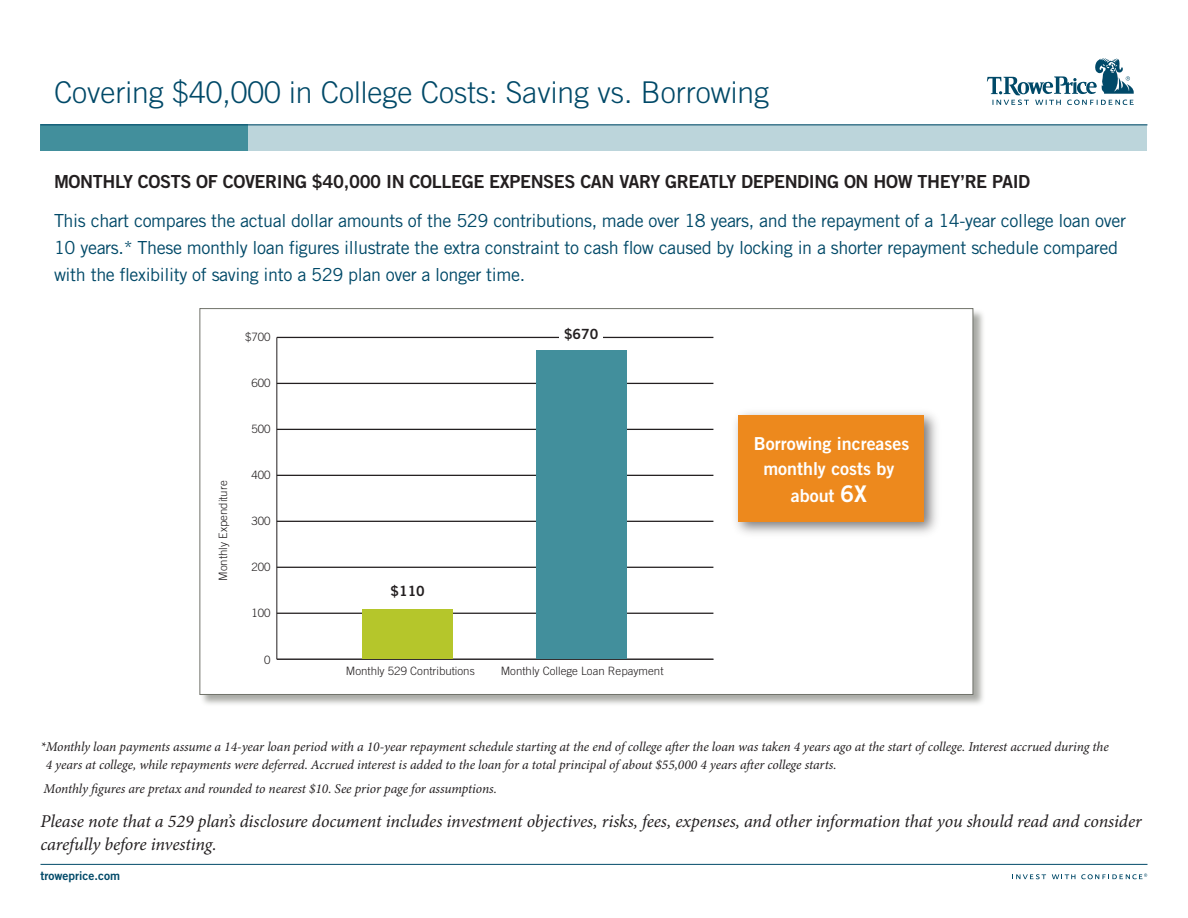
<style>
.page{position:relative;width:1188px;height:918px;background:#fff}
.page>*{position:absolute;margin:0;border:0;box-sizing:border-box;transform-origin:0 0}
.t1{font:300 30px "Trade Gothic LT Std";color:#004968}
.t2{font:18px/27px "Trade Gothic LT Std";letter-spacing:-.02em;color:#004968}
.t3{font:italic 18px/22.5px "Minion Pro";letter-spacing:-.005em;color:#231f20}
.t4{font:18px "Trade Gothic LT Std Bd 2";letter-spacing:-.02em;color:#231f20}
.t5{font:17.85px/27.6px "Trade Gothic LT Std Bd 2";color:#fff;text-align:center}
.t6{font:14.1px "Trade Gothic LT Std Bd 2";color:#231f20}
.t7{font:italic 13.5px/18px "Minion Pro";letter-spacing:-.005em;color:#231f20}
.t8{font:12px "Trade Gothic LT Std Bd 2";color:#004968}
.t9{font:300 11.55px "Trade Gothic LT Std";color:#231f20}
.s1{font-size:22.95px}
</style>
<div class="page">
<svg style="left:1012px;top:874px;width:34px;height:5px"></svg>
<svg style="left:1052px;top:874px;width:23px;height:5px"></svg>
<svg style="left:1081px;top:874px;width:66px;height:5px"></svg>
<hr style="left:40px;top:864px;width:1108px;height:1px;background:#004968">
<div style="left:40px;top:124px;width:1108px;height:28px;background:#bcd5db"></div>
<div style="left:40px;top:124px;width:208px;height:28px;background:#428f9c"></div>
<hr style="left:40px;top:124px;width:1108px;height:1px;background:#004968">
<svg style="left:987px;top:58px;width:147px;height:47px"></svg>
<div style="left:199px;top:308px;width:787px;height:399px;background:#70726a;opacity:.6"></div>
<div style="left:200px;top:309px;width:773px;height:385px;background:#fff"></div>
<hr style="left:277px;top:337px;width:1px;height:322px;background:#231f20">
<hr style="left:277px;top:659px;width:436px;height:1px;background:#231f20">
<hr style="left:277px;top:613px;width:436px;height:1px;background:#231f20">
<hr style="left:277px;top:567px;width:436px;height:1px;background:#231f20">
<hr style="left:277px;top:521px;width:436px;height:1px;background:#231f20">
<hr style="left:277px;top:475px;width:436px;height:1px;background:#231f20">
<hr style="left:277px;top:429px;width:436px;height:1px;background:#231f20">
<hr style="left:277px;top:383px;width:436px;height:1px;background:#231f20">
<hr style="left:277px;top:337px;width:436px;height:1px;background:#231f20">
<img style="left:735px;top:412px;width:202px;height:122px">
<div style="left:738px;top:415px;width:186px;height:106px;background:#ed891d"></div>
<div style="left:363px;top:609px;width:90px;height:50px;background:#b5c62b"></div>
<div style="left:536px;top:351px;width:90px;height:308px;background:#428f9c"></div>
<div style="left:560px;top:324px;width:43px;height:20px;background:#fff"></div>
<h1 class="t1" style="left:54px;top:75px;width:717px">Covering $40,000 in College Costs: Saving vs. Borrowing</h1>
<h2 class="t4" style="left:54px;top:171px;width:978px">MONTHLY COSTS OF COVERING $40,000 IN COLLEGE EXPENSES CAN VARY GREATLY DEPENDING ON HOW THEY’RE PAID</h2>
<p class="t2" style="left:54px;top:207px;width:1074px">This chart compares the actual dollar amounts of the 529 contributions, made over 18 years, and the repayment of a 14-year college loan over<br>10 years.* These monthly loan figures illustrate the extra constraint to cash flow caused by locking in a shorter repayment schedule compared with the flexibility of saving into a 529 plan over a longer time.</p>
<p class="t9" style="left:216px;top:581px;width:102px;rotate:-90deg">Monthly Expenditure</p>
<p class="t9" style="left:245px;top:330px;width:27px">$700</p>
<p class="t9" style="left:251px;top:376px;width:21px">600</p>
<p class="t9" style="left:251px;top:422px;width:21px">500</p>
<p class="t9" style="left:251px;top:468px;width:21px">400</p>
<p class="t9" style="left:251px;top:514px;width:21px">300</p>
<p class="t9" style="left:251px;top:560px;width:21px">200</p>
<p class="t9" style="left:251px;top:606px;width:21px">100</p>
<p class="t9" style="left:264px;top:653px;width:8px">0</p>
<p class="t6" style="left:391px;top:582px;width:36px">$110</p>
<p class="t6" style="left:564px;top:326px;width:36px">$670</p>
<p class="t9" style="left:346px;top:664px;width:131px">Monthly 529 Contributions</p>
<p class="t9" style="left:501px;top:664px;width:164px">Monthly College Loan Repayment</p>
<h3 class="t5" style="left:754px;top:429px;width:157px">BORROWING INCREASES</h3>
<h3 class="t5" style="left:763px;top:454px;width:133px">MONTHLY COSTS BY<br>ABOUT <span class="s1">6X</span></h3>
<p class="t7" style="left:46px;top:738px;width:1065px;text-indent:-5px">*Monthly loan payments assume a 14-year loan period with a 10-year repayment schedule starting at the end of college after the loan was taken 4 years ago at the start of college. Interest accrued during the<br>4 years at college, while repayments were deferred. Accrued interest is added to the loan for a total principal of about $55,000 4 years after college starts.</p>
<p class="t7" style="left:44px;top:781px;width:455px">Monthly figures are pretax and rounded to nearest $10. See prior page for assumptions.</p>
<p class="t9" style="left:275px;top:755px;width:431px">Monthly figures are pre-tax and rounded to nearest $10. See prior page for assumptions.</p>
<h2 class="t3" style="left:40px;top:811px;width:1103px">Please note that a 529 plan’s disclosure document includes investment objectives, risks, fees, expenses, and other information that you should read and consider carefully before investing.</h2>
<p class="t8" style="left:40px;top:868px;width:81px">TROWEPRICE.COM</p>
</div>
